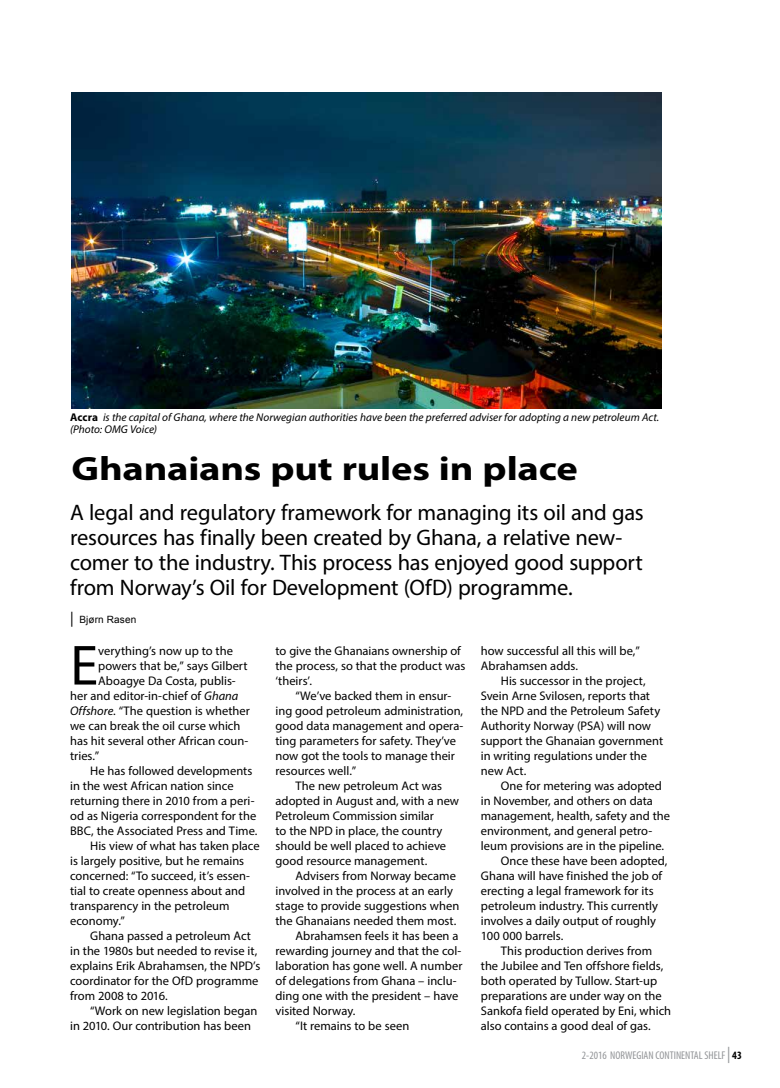
<style>
.page{position:relative;width:780px;height:1088px;background:#fff}
.page>*{position:absolute;margin:0;border:0;box-sizing:border-box;transform-origin:0 0}
.t1{font:57px "Myriad Pro";color:#000}
.t2{font:700 33.75px "Myriad Pro";letter-spacing:-.005em;color:#000;scale:1.2 1}
.t3{font:22.5px/25px "Myriad Pro";letter-spacing:-.01em;color:#000}
.t4{font:12.5px/15px "Myriad Pro";color:#000}
.t5{font:italic 11.25px/12.5px "Myriad Pro";letter-spacing:.005em;color:#000}
.t6{font:condensed 11.25px "Myriad Pro";color:#939598}
.t7{font:10px "Arial";letter-spacing:.01em;color:#000}
.s1{font-weight:700;font-style:normal}
.s2{font-family:"Myriad Pro";font-size:15px}
.s3{font-style:italic}
.s4{font-size:16.25px}
.s5{font-weight:700;color:#000}
</style>
<div class="page">
<img style="left:71px;top:92px;width:590px;height:316px">
<p class="t5" style="left:70px;top:411px;width:590px"><span class="s1">Accra</span> is the capital of Ghana, where the Norwegian authorities have been the preferred adviser for adopting a new petroleum Act. (Photo: OMG Voice)</p>
<h2 class="t2" style="left:71px;top:447px;width:423px">Ghanaians put rules in place</h2>
<h3 class="t3" style="left:70px;top:500px;width:575px">A legal and regulatory framework for managing its oil and gas resources has finally been created by Ghana, a relative new&shy;comer to the industry. This process has enjoyed good support from Norway’s Oil for Development (OfD) programme.</h3>
<p class="t7" style="left:70px;top:612px;width:68px"><span class="s2">|</span> Bjørn Rasen</p>
<h1 class="t1" style="left:70px;top:630px;width:30px">E</h1>
<p class="t4" style="left:98px;top:643px;width:136px">verything’s now up to the</p>
<p class="t4" style="left:98px;top:658px;width:151px">powers that be,” says Gilbert</p>
<p class="t4" style="left:98px;top:673px;width:139px">Aboagye Da Costa, publis-</p>
<p class="t4" style="left:70px;top:688px;width:170px">her and editor-in-chief of <span class="s3">Ghana</span></p>
<p class="t4" style="left:70px;top:703px;width:181px"><span class="s3">Offshore</span>. “The question is whether</p>
<p class="t4" style="left:70px;top:718px;width:172px">we can break the oil curse which</p>
<p class="t4" style="left:70px;top:733px;width:180px">has hit several other African coun-</p>
<p class="t4" style="left:70px;top:748px;width:31px">tries.”</p>
<p class="t4" style="left:90px;top:763px;width:164px">He has followed developments</p>
<p class="t4" style="left:70px;top:778px;width:165px">in the west African nation since</p>
<p class="t4" style="left:70px;top:793px;width:186px">returning there in 2010 from a peri-</p>
<p class="t4" style="left:70px;top:808px;width:188px">od as Nigeria correspondent for the</p>
<p class="t4" style="left:70px;top:823px;width:189px">BBC, the Associated Press and Time.</p>
<p class="t4" style="left:90px;top:838px;width:171px">His view of what has taken place</p>
<p class="t4" style="left:70px;top:853px;width:175px">is largely positive, but he remains</p>
<p class="t4" style="left:70px;top:868px;width:181px">concerned: “To succeed, it’s essen-</p>
<p class="t4" style="left:70px;top:883px;width:177px">tial to create openness about and</p>
<p class="t4" style="left:70px;top:898px;width:161px">transparency in the petroleum</p>
<p class="t4" style="left:70px;top:913px;width:56px">economy.”</p>
<p class="t4" style="left:90px;top:928px;width:162px">Ghana passed a petroleum Act</p>
<p class="t4" style="left:70px;top:943px;width:188px">in the 1980s but needed to revise it,</p>
<p class="t4" style="left:70px;top:958px;width:192px">explains Erik Abrahamsen, the NPD’s</p>
<p class="t4" style="left:70px;top:973px;width:190px">coordinator for the OfD programme</p>
<p class="t4" style="left:70px;top:988px;width:99px">from 2008 to 2016.</p>
<p class="t4" style="left:90px;top:1003px;width:169px">“Work on new legislation began</p>
<p class="t4" style="left:70px;top:1018px;width:182px">in 2010. Our contribution has been</p>
<p class="t4" style="left:275px;top:643px;width:191px">to give the Ghanaians ownership of the process, so that the product was ‘theirs’.</p>
<p class="t4" style="left:295px;top:688px;width:157px">“We’ve backed them in ensur-</p>
<p class="t4" style="left:275px;top:703px;width:189px">ing good petroleum administration,</p>
<p class="t4" style="left:275px;top:718px;width:189px">good data management and opera-</p>
<p class="t4" style="left:275px;top:733px;width:182px">ting parameters for safety. They’ve</p>
<p class="t4" style="left:275px;top:748px;width:181px">now got the tools to manage their</p>
<p class="t4" style="left:275px;top:763px;width:82px">resources well.”</p>
<p class="t4" style="left:295px;top:778px;width:148px">The new petroleum Act was</p>
<p class="t4" style="left:275px;top:793px;width:185px">adopted in August and, with a new</p>
<p class="t4" style="left:275px;top:808px;width:160px">Petroleum Commission similar</p>
<p class="t4" style="left:275px;top:823px;width:168px">to the NPD in place, the country</p>
<p class="t4" style="left:275px;top:838px;width:172px">should be well placed to achieve</p>
<p class="t4" style="left:275px;top:853px;width:153px">good resource management.</p>
<p class="t4" style="left:295px;top:868px;width:162px">Advisers from Norway became</p>
<p class="t4" style="left:275px;top:883px;width:179px">involved in the process at an early</p>
<p class="t4" style="left:275px;top:898px;width:185px">stage to provide suggestions when</p>
<p class="t4" style="left:275px;top:913px;width:182px">the Ghanaians needed them most.</p>
<p class="t4" style="left:295px;top:928px;width:164px">Abrahamsen feels it has been a</p>
<p class="t4" style="left:275px;top:943px;width:187px">rewarding journey and that the col-</p>
<p class="t4" style="left:275px;top:958px;width:188px">laboration has gone well. A number</p>
<p class="t4" style="left:275px;top:973px;width:183px">of delegations from Ghana – inclu-</p>
<p class="t4" style="left:275px;top:988px;width:184px">ding one with the president – have</p>
<p class="t4" style="left:275px;top:1003px;width:81px">visited Norway.</p>
<p class="t4" style="left:295px;top:1018px;width:115px">“It remains to be seen</p>
<p class="t4" style="left:481px;top:643px;width:160px">how successful all this will be,”<br>Abrahamsen adds.</p>
<p class="t4" style="left:481px;top:673px;width:184px;text-indent:20px">His successor in the project,<br>Svein Arne Svilosen, reports that the NPD and the Petroleum Safety<br>Authority Norway (PSA) will now support the Ghanaian government in writing regulations under the new Act.</p>
<p class="t4" style="left:501px;top:778px;width:163px">One for metering was adopted</p>
<p class="t4" style="left:481px;top:793px;width:173px">in November, and others on data</p>
<p class="t4" style="left:481px;top:808px;width:191px">management, health, safety and the</p>
<p class="t4" style="left:481px;top:823px;width:173px">environment, and general petro-</p>
<p class="t4" style="left:481px;top:838px;width:185px">leum provisions are in the pipeline.</p>
<p class="t4" style="left:501px;top:853px;width:168px">Once these have been adopted,</p>
<p class="t4" style="left:481px;top:868px;width:183px">Ghana will have finished the job of</p>
<p class="t4" style="left:481px;top:883px;width:174px">erecting a legal framework for its</p>
<p class="t4" style="left:481px;top:898px;width:178px">petroleum industry. This currently</p>
<p class="t4" style="left:481px;top:913px;width:177px">involves a daily output of roughly</p>
<p class="t4" style="left:481px;top:928px;width:84px">100 000 barrels.</p>
<p class="t4" style="left:501px;top:943px;width:153px">This production derives from</p>
<p class="t4" style="left:481px;top:958px;width:184px">the Jubilee and Ten offshore fields,</p>
<p class="t4" style="left:481px;top:973px;width:178px">both operated by Tullow. Start-up</p>
<p class="t4" style="left:481px;top:988px;width:182px">preparations are under way on the</p>
<p class="t4" style="left:481px;top:1003px;width:192px">Sankofa field operated by Eni, which</p>
<p class="t4" style="left:481px;top:1018px;width:171px">also contains a good deal of gas.</p>
<p class="t6" style="left:582px;top:1049px;width:161px">2-2016 NORWEGIAN CONTINENTAL SHELF <span class="s4">|</span> <span class="s5">43</span></p>
</div>
